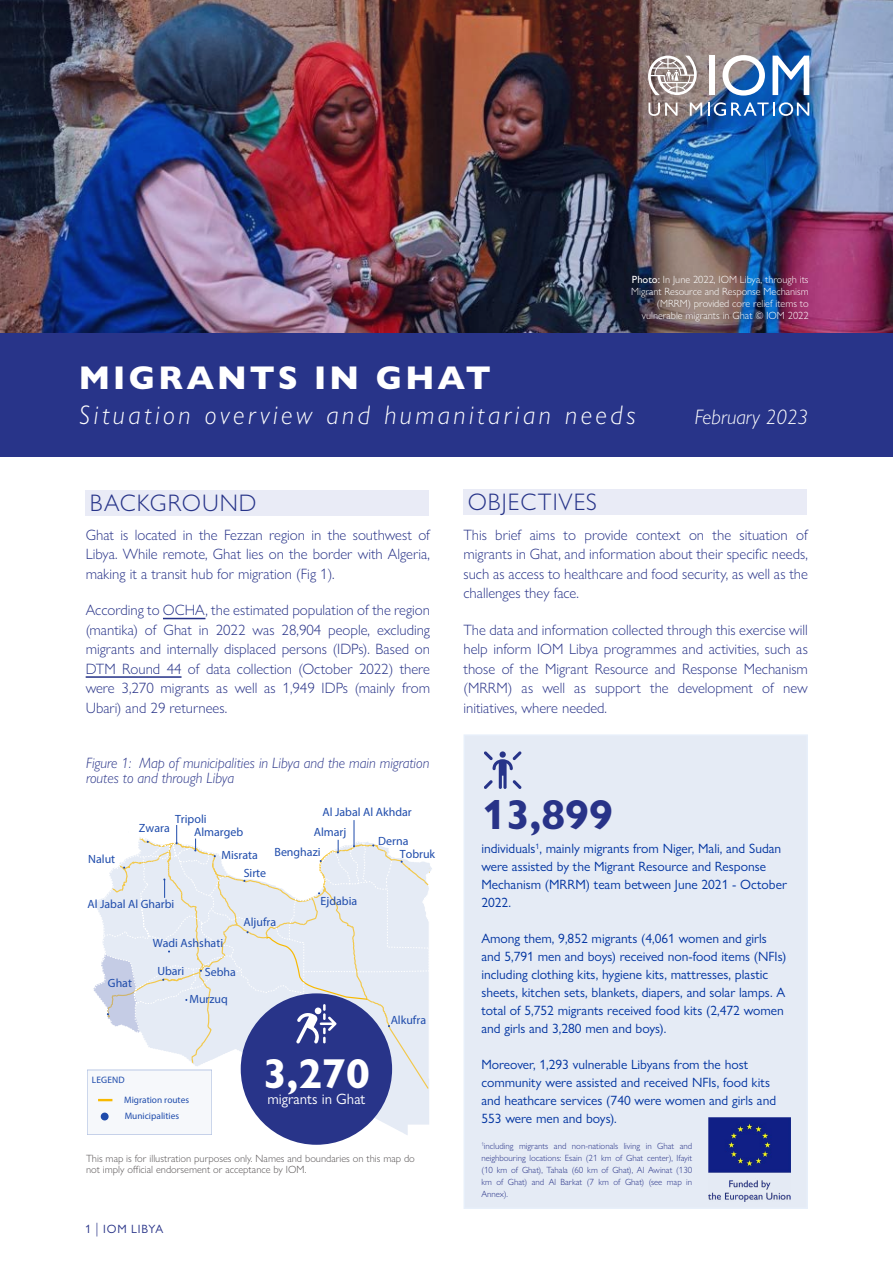
<style>
.page{position:relative;width:893px;height:1263px;background:#fff}
.page>*{position:absolute;margin:0;border:0;box-sizing:border-box;transform-origin:0 0}
.t1{font:700 42px "Gill Sans Nova";color:#283388}
.t2{font:700 42px "Gill Sans Nova";color:#fff}
.t3{font:800 33px "Gill Sans Nova";letter-spacing:.11em;color:#fff}
.t4{font:italic 300 27px "Gill Sans Nova";letter-spacing:.13em;color:#fff}
.t5{font:300 24px "Gill Sans Nova";letter-spacing:.04em;color:#273489}
.t6{font:italic 300 21px "Gill Sans Nova";color:#fff}
.t7{font:300 15px/19.5px "Gill Sans Nova";color:#283388;text-align:justify}
.t8{font:italic 300 15px/15px "Gill Sans Nova";color:#283388}
.t9{font:15px "Gill Sans Nova";color:#fff}
.t10{font:13.5px/18px "Gill Sans Nova";color:#0033a0}
.t11{font:12px/12.5px "Myriad Pro";color:#1e4bab}
.t12{font:12px "Gill Sans Nova";letter-spacing:.07em;color:#283388}
.t13{font:300 10.5px/12px "Gill Sans Nova";color:#fff;text-align:right}
.t14{font:300 10.5px/10.5px "Gill Sans Nova";color:#575354}
.t15{font:9.3px/19.8px "Myriad Pro";color:#1e4bab}
.t16{font:300 9px/12px "Gill Sans Nova";color:#283388;text-align:justify}
.s1{font-weight:500}
.s2{color:#273489}
.s3{font-weight:300;font-size:15px}
</style>
<div class="page">
<div style="left:463px;top:734px;width:345px;height:475px;background:#e5ebf5;border:2px solid #e7effa"></div>
<hr style="left:163px;top:618px;width:42px;height:1px;background:#273489">
<hr style="left:86px;top:676px;width:96px;height:2px;background:#273489">
<div style="left:86px;top:490px;width:343px;height:26px;background:#e9ebf6"></div>
<div style="left:463px;top:489px;width:344px;height:25px;background:#e9ebf6"></div>
<img style="left:0;top:0;width:893px;height:333px">
<div style="left:0;top:333px;width:893px;height:123px;background:#283489"></div>
<img style="left:708px;top:1117px;width:82px;height:84px">
<div style="left:709px;top:56px;width:6px;height:39px;background:#fff"></div>
<svg style="left:722px;top:55px;width:43px;height:41px"></svg>
<svg style="left:772px;top:56px;width:37px;height:39px"></svg>
<svg style="left:648px;top:103px;width:29px;height:13px"></svg>
<svg style="left:690px;top:103px;width:12px;height:13px"></svg>
<svg style="left:708px;top:102px;width:101px;height:14px"></svg>
<svg style="left:648px;top:56px;width:49px;height:39px"></svg>
<svg style="left:243px;top:1089px;width:186px;height:46px;fill:#e5ebf5"></svg>
<div style="left:87px;top:1070px;width:125px;height:65px;background:#f6f8fb"></div>
<svg style="left:98px;top:1099px;width:14px;height:2px"></svg>
<div style="left:101px;top:1112px;width:8px;height:8px;background:#1e4bab;border-radius:50%"></div>
<div style="left:241px;top:993px;width:151px;height:152px;background:#283489;border-radius:50%"></div>
<svg style="left:93px;top:820px;width:339px;height:269px"></svg>
<svg style="left:484px;top:751px;width:38px;height:38px"></svg>
<div style="left:500px;top:751px;width:6px;height:7px;background:#273489;border-radius:50%"></div>
<p class="t13" style="left:631px;top:273px;width:179px"><span class="s1">Photo:</span> In June 2022, IOM Libya, through its Migrant Resource and Response Mechanism (MRRM) provided core relief items to vulnerable migrants in Ghat © IOM 2022</p>
<h2 class="t3" style="left:79px;top:357px;width:412px">MIGRANTS IN GHAT</h2>
<h3 class="t4" style="left:79px;top:398px;width:558px">Situation overview and humanitarian needs</h3>
<h3 class="t5" style="left:90px;top:489px;width:168px">BACKGROUND</h3>
<h3 class="t5" style="left:468px;top:488px;width:131px">OBJECTIVES</h3>
<h3 class="t6" style="left:695px;top:404px;width:115px">February 2023</h3>
<p class="t7" style="left:86px;top:525px;width:346px">Ghat is located in the Fezzan region in the southwest of Libya. While remote, Ghat lies on the border with Algeria, making it a transit hub for migration (Fig 1).</p>
<p class="t7" style="left:86px;top:600px;width:346px">According to <span class="s2">OCHA</span>, the estimated population of the region (mantika) of Ghat in 2022 was 28,904 people, excluding migrants and internally displaced persons (IDPs). Based on <span class="s2">DTM Round 44</span> of data collection (October 2022) there were 3,270 migrants as well as 1,949 IDPs (mainly from Ubari) and 29 returnees.</p>
<p class="t8" style="left:86px;top:755px;width:345px">Figure 1: Map of municipalities in Libya and the main migration routes to and through Libya</p>
<p class="t11" style="left:88px;top:853px;width:28px">Nalut</p>
<p class="t11" style="left:175px;top:813px;width:33px">Tripoli</p>
<p class="t11" style="left:139px;top:821px;width:32px">Zwara</p>
<p class="t11" style="left:194px;top:825px;width:51px">Almargeb</p>
<p class="t11" style="left:221px;top:849px;width:38px">Misrata</p>
<p class="t11" style="left:244px;top:867px;width:24px">Sirte</p>
<p class="t11" style="left:87px;top:898px;width:88px">Al Jabal Al Gharbi</p>
<p class="t11" style="left:322px;top:806px;width:91px">Al Jabal Al Akhdar</p>
<p class="t11" style="left:314px;top:825px;width:34px">Almarj</p>
<p class="t11" style="left:275px;top:846px;width:48px">Benghazi</p>
<p class="t11" style="left:321px;top:895px;width:38px">Ejdabia</p>
<p class="t11" style="left:400px;top:835px;width:37px;text-indent:-22px">Derna<br>Tobruk</p>
<p class="t11" style="left:108px;top:976px;width:26px">Ghat</p>
<p class="t11" style="left:153px;top:936px;width:72px">Wadi Ashshati</p>
<p class="t11" style="left:157px;top:965px;width:28px">Ubari</p>
<p class="t11" style="left:205px;top:966px;width:33px">Sebha</p>
<p class="t11" style="left:189px;top:992px;width:40px">Murzuq</p>
<p class="t11" style="left:243px;top:916px;width:34px">Aljufra</p>
<p class="t15" style="left:124px;top:1070px;width:66px;text-indent:-32px">LEGEND<br>Migration routes</p>
<p class="t15" style="left:125px;top:1106px;width:56px">Municipalities</p>
<h1 class="t2" style="left:263px;top:1047px;width:108px">3,270</h1>
<p class="t9" style="left:267px;top:1090px;width:100px">migrants in Ghat</p>
<p class="t11" style="left:391px;top:1014px;width:37px">Alkufra</p>
<p class="t14" style="left:86px;top:1153px;width:330px">This map is for illustration purposes only. Names and boundaries on this map do not imply official endorsement or acceptance by IOM.</p>
<p class="t12" style="left:85px;top:1221px;width:80px">1 <span class="s3">|</span> IOM LIBYA</p>
<p class="t7" style="left:463px;top:525px;width:346px">This brief aims to provide context on the situation of migrants in Ghat, and information about their specific needs, such as access to healthcare and food security, as well as the challenges they face.</p>
<p class="t7" style="left:463px;top:620px;width:346px">The data and information collected through this exercise will help inform IOM Libya programmes and activities, such as those of the Migrant Resource and Response Mechanism (MRRM) as well as support the development of new initiatives, where needed.</p>
<h1 class="t1" style="left:482px;top:789px;width:132px">13,899</h1>
<p class="t10" style="left:481px;top:840px;width:307px">individuals<sup>1</sup>, mainly migrants from Niger, Mali, and Sudan were assisted by the Migrant Resource and Response Mechanism (MRRM) team between June 2021 - October 2022.</p>
<p class="t10" style="left:481px;top:929px;width:306px">Among them, 9,852 migrants (4,061 women and girls and 5,791 men and boys) received non-food items (NFIs) including clothing kits, hygiene kits, mattresses, plastic sheets, kitchen sets, blankets, diapers, and solar lamps. A total of 5,752 migrants received food kits (2,472 women and girls and 3,280 men and boys).</p>
<p class="t10" style="left:481px;top:1055px;width:296px">Moreover, 1,293 vulnerable Libyans from the host community were assisted and received NFIs, food kits and heathcare services (740 were women and girls and 553 were men and boys).</p>
<p class="t16" style="left:481px;top:1140px;width:212px"><sup>1</sup>including migrants and non-nationals living in Ghat and neighbouring locations: Esain (21 km of Ghat center), Ifayit (10 km of Ghat), Tahala (60 km of Ghat), Al Awinat (130 km of Ghat) and Al Barkat (7 km of Ghat) (see map in Annex).</p>
</div>
